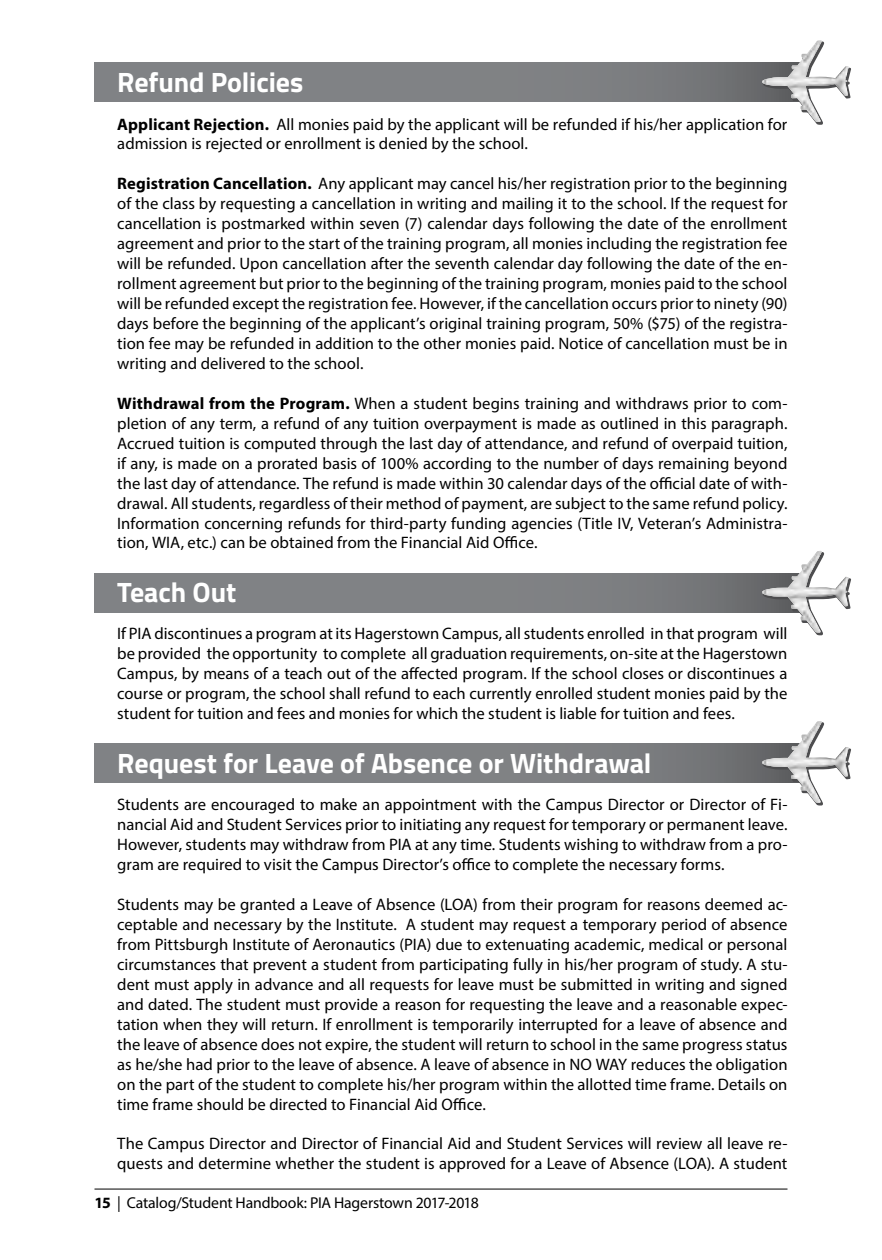
<style>
.page{position:relative;width:882px;height:1260px;background:#fff}
.page>*{position:absolute;margin:0;border:0;box-sizing:border-box;transform-origin:0 0}
.t1{font:700 28px "Titillium Web";letter-spacing:-.005em;color:#fff}
.t2{font:16.62px/19.9px "Myriad Pro";color:#000;text-align:justify}
.t3{font:15.75px "Myriad Pro";letter-spacing:-.01em;color:#000}
.s1{font-weight:700}
</style>
<div class="page">
<hr style="left:94px;top:1189px;width:694px;height:1px;background:#000">
<div style="left:94px;top:743px;width:710px;height:40px;background:linear-gradient(to right,#848689,#757779)"></div>
<svg style="left:815px;top:748px;width:36px;height:58px"></svg>
<img style="left:762px;top:721px;width:87px;height:82px">
<div style="left:94px;top:573px;width:710px;height:39px;background:linear-gradient(to right,#848689,#757779)"></div>
<svg style="left:815px;top:578px;width:36px;height:58px"></svg>
<img style="left:762px;top:551px;width:87px;height:82px">
<div style="left:94px;top:62px;width:710px;height:40px;background:linear-gradient(to right,#848689,#757779)"></div>
<svg style="left:815px;top:67px;width:36px;height:58px"></svg>
<img style="left:762px;top:40px;width:87px;height:82px">
<h1 class="t1" style="left:117px;top:61px;width:188px">Refund Policies</h1>
<p class="t2" style="left:117px;top:114px;width:672px"><span class="s1">Applicant Rejection.</span> All monies paid by the applicant will be refunded if his/her application for admission is rejected or enrollment is denied by the school.</p>
<p class="t2" style="left:117px;top:174px;width:672px"><span class="s1">Registration Cancellation.</span> Any applicant may cancel his/her registration prior to the beginning of the class by requesting a cancellation in writing and mailing it to the school. If the request for cancellation is postmarked within seven (7) calendar days following the date of the enrollment agreement and prior to the start of the training program, all monies including the registration fee will be refunded. Upon cancellation after the seventh calendar day following the date of the en&shy;rollment agreement but prior to the beginning of the training program, monies paid to the school will be refunded except the registration fee. However, if the cancellation occurs prior to ninety (90) days before the beginning of the applicant’s original training program, 50% ($75) of the registra&shy;tion fee may be refunded in addition to the other monies paid. Notice of cancellation must be in writing and delivered to the school.</p>
<p class="t2" style="left:117px;top:393px;width:672px"><span class="s1">Withdrawal from the Program.</span> When a student begins training and withdraws prior to com&shy;pletion of any term, a refund of any tuition overpayment is made as outlined in this paragraph.<br>Accrued tuition is computed through the last day of attendance, and refund of overpaid tuition, if any, is made on a prorated basis of 100% according to the number of days remaining beyond the last day of attendance. The refund is made within 30 calendar days of the official date of with&shy;drawal. All students, regardless of their method of payment, are subject to the same refund policy.<br>Information concerning refunds for third-party funding agencies (Title IV, Veteran’s Administra&shy;tion, WIA, etc.) can be obtained from the Financial Aid Office.</p>
<h1 class="t1" style="left:117px;top:571px;width:121px">Teach Out</h1>
<p class="t2" style="left:117px;top:624px;width:672px">If PIA discontinues a program at its Hagerstown Campus, all students enrolled in that program will be provided the opportunity to complete all graduation requirements, on-site at the Hagerstown Campus, by means of a teach out of the affected program. If the school closes or discontinues a course or program, the school shall refund to each currently enrolled student monies paid by the student for tuition and fees and monies for which the student is liable for tuition and fees.</p>
<h1 class="t1" style="left:117px;top:742px;width:536px">Request for Leave of Absence or Withdrawal</h1>
<p class="t2" style="left:117px;top:794px;width:672px">Students are encouraged to make an appointment with the Campus Director or Director of Fi&shy;nancial Aid and Student Services prior to initiating any request for temporary or permanent leave.<br>However, students may withdraw from PIA at any time. Students wishing to withdraw from a pro&shy;gram are required to visit the Campus Director’s office to complete the necessary forms.</p>
<p class="t2" style="left:117px;top:894px;width:672px">Students may be granted a Leave of Absence (LOA) from their program for reasons deemed ac&shy;ceptable and necessary by the Institute. A student may request a temporary period of absence from Pittsburgh Institute of Aeronautics (PIA) due to extenuating academic, medical or personal circumstances that prevent a student from participating fully in his/her program of study. A stu&shy;dent must apply in advance and all requests for leave must be submitted in writing and signed and dated. The student must provide a reason for requesting the leave and a reasonable expec&shy;tation when they will return. If enrollment is temporarily interrupted for a leave of absence and the leave of absence does not expire, the student will return to school in the same progress status as he/she had prior to the leave of absence. A leave of absence in NO WAY reduces the obligation on the part of the student to complete his/her program within the allotted time frame. Details on time frame should be directed to Financial Aid Office.</p>
<p class="t2" style="left:117px;top:1134px;width:672px">The Campus Director and Director of Financial Aid and Student Services will review all leave re&shy;quests and determine whether the student is approved for a Leave of Absence (LOA). A student</p>
<p class="t3" style="left:94px;top:1193px;width:386px"><span class="s1">15</span> | Catalog/Student Handbook: PIA Hagerstown 2017-2018</p>
</div>
